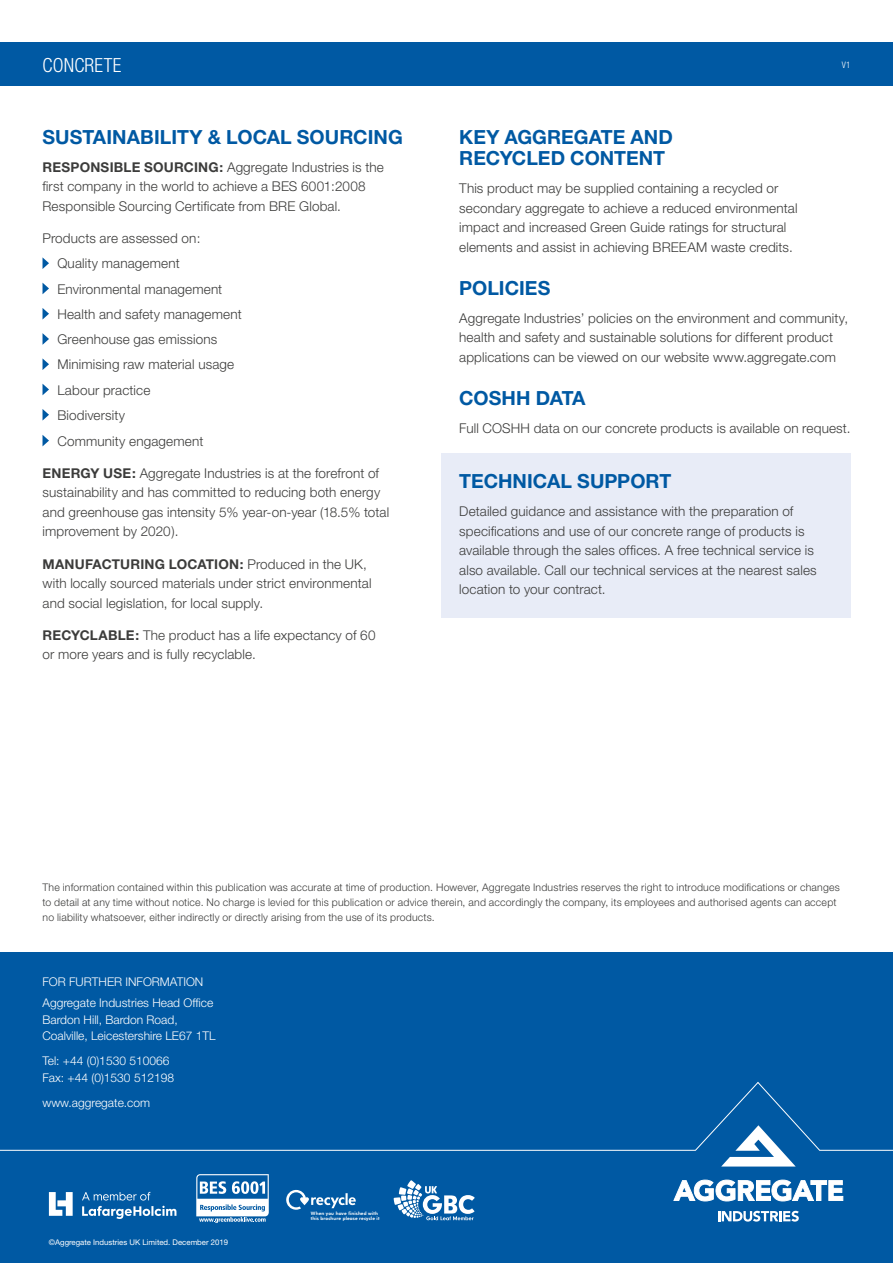
<style>
.page{position:relative;width:893px;height:1263px;background:#fff}
.page>*{position:absolute;margin:0;border:0;box-sizing:border-box;transform-origin:0 0}
.t1{font:700 19.5px/21.6px "Helvetica Neue";color:#0059a3}
.t2{font:300 condensed 19.5px "Helvetica Neue";letter-spacing:.01em;color:#fff}
.t3{font:300 13.5px/19.5px "Helvetica Neue";letter-spacing:.01em;color:#3c3c3b}
.t4{font:300 12px/16.5px "Helvetica Neue";color:#fff}
.t5{font:300 10.5px/15px "Helvetica Neue";letter-spacing:.02em;color:#3c3c3b}
.t6{font:300 condensed 9px "Helvetica Neue";color:#fff}
.t7{font:7.8px "Helvetica Neue";color:#fff}
.t8{font:800 4.65px/5.6px "Futura BT";letter-spacing:.02em;color:#fffffe}
.s1{font-weight:700}
</style>
<div class="page">
<div style="left:441px;top:453px;width:409px;height:164px;background:#e8ecf7"></div>
<div style="left:0;top:952px;width:893px;height:205px;background:#0059a3"></div>
<div style="left:0;top:1157px;width:893px;height:106px;background:#0059a3"></div>
<svg style="left:49px;top:1192px;width:24px;height:24px"></svg>
<svg style="left:82px;top:1206px;width:94px;height:13px"></svg>
<svg style="left:82px;top:1192px;width:68px;height:8px"></svg>
<svg style="left:286px;top:1190px;width:70px;height:20px"></svg>
<svg style="left:196px;top:1174px;width:73px;height:49px"></svg>
<svg style="left:0;top:1082px;width:893px;height:69px"></svg>
<svg style="left:394px;top:1180px;width:81px;height:40px"></svg>
<div style="left:0;top:43px;width:893px;height:43px;background:#0059a3"></div>
<svg style="left:721px;top:1125px;width:75px;height:41px"></svg>
<svg style="left:673px;top:1179px;width:170px;height:22px"></svg>
<svg style="left:718px;top:1211px;width:81px;height:10px"></svg>
<svg style="left:43px;top:258px;width:6px;height:11px"></svg>
<svg style="left:43px;top:283px;width:6px;height:11px"></svg>
<svg style="left:43px;top:308px;width:6px;height:11px"></svg>
<svg style="left:43px;top:333px;width:6px;height:12px"></svg>
<svg style="left:43px;top:359px;width:6px;height:11px"></svg>
<svg style="left:43px;top:384px;width:6px;height:11px"></svg>
<svg style="left:43px;top:409px;width:6px;height:11px"></svg>
<svg style="left:43px;top:435px;width:6px;height:11px"></svg>
<h1 class="t2" style="left:43px;top:54px;width:80px">CONCRETE</h1>
<p class="t6" style="left:842px;top:59px;width:10px">V1</p>
<h1 class="t1" style="left:43px;top:126px;width:362px">SUSTAINABILITY &amp; LOCAL SOURCING</h1>
<p class="t3" style="left:43px;top:157px;width:343px"><span class="s1">RESPONSIBLE SOURCING:</span> Aggregate Industries is the first company in the world to achieve a BES 6001:2008<br>Responsible Sourcing Certificate from BRE Global.</p>
<p class="t3" style="left:57px;top:225px;width:186px;line-height:25.3px;text-indent:-15px">Products are assessed on:<br>Quality management<br>Environmental management<br>Health and safety management<br>Greenhouse gas emissions<br>Minimising raw material usage<br>Labour practice<br>Biodiversity<br>Community engagement</p>
<p class="t3" style="left:43px;top:463px;width:348px"><span class="s1">ENERGY USE:</span> Aggregate Industries is at the forefront of sustainability and has committed to reducing both energy and greenhouse gas intensity 5% year-on-year (18.5% total improvement by 2020).</p>
<p class="t3" style="left:43px;top:554px;width:330px"><span class="s1">MANUFACTURING LOCATION:</span> Produced in the UK, with locally sourced materials under strict environmental and social legislation, for local supply.</p>
<p class="t3" style="left:43px;top:625px;width:334px"><span class="s1">RECYCLABLE:</span> The product has a life expectancy of 60 or more years and is fully recyclable.</p>
<h1 class="t1" style="left:459px;top:126px;width:215px">KEY AGGREGATE AND<br>RECYCLED CONTENT</h1>
<p class="t3" style="left:459px;top:179px;width:340px">This product may be supplied containing a recycled or secondary aggregate to achieve a reduced environmental impact and increased Green Guide ratings for structural elements and assist in achieving BREEAM waste credits.</p>
<h1 class="t1" style="left:459px;top:277px;width:93px">POLICIES</h1>
<p class="t3" style="left:459px;top:308px;width:390px">Aggregate Industries’ policies on the environment and community, health and safety and sustainable solutions for different product applications can be viewed on our website www.aggregate.com</p>
<h1 class="t1" style="left:459px;top:386px;width:128px">COSHH DATA</h1>
<p class="t3" style="left:459px;top:418px;width:393px">Full COSHH data on our concrete products is available on request.</p>
<h1 class="t1" style="left:459px;top:470px;width:214px">TECHNICAL SUPPORT</h1>
<p class="t3" style="left:459px;top:501px;width:359px">Detailed guidance and assistance with the preparation of specifications and use of our concrete range of products is available through the sales offices. A free technical service is also available. Call our technical services at the nearest sales location to your contract.</p>
<p class="t5" style="left:43px;top:879px;width:799px">The information contained within this publication was accurate at time of production. However, Aggregate Industries reserves the right to introduce modifications or changes to detail at any time without notice. No charge is levied for this publication or advice therein, and accordingly the company, its employees and authorised agents can accept no liability whatsoever, either indirectly or directly arising from the use of its products.</p>
<p class="t4" style="left:43px;top:971px;width:172px;line-height:20.7px">FOR FURTHER INFORMATION<br>Aggregate Industries Head Office</p>
<p class="t4" style="left:43px;top:1011px;width:174px">Bardon Hill, Bardon Road,<br>Coalville, Leicestershire LE67 1TL</p>
<p class="t4" style="left:43px;top:1052px;width:133px">Tel: +44 (0)1530 510066<br>Fax: +44 (0)1530 512198</p>
<p class="t4" style="left:43px;top:1094px;width:109px">www.aggregate.com</p>
<p class="t7" style="left:49px;top:1237px;width:181px">©Aggregate Industries UK Limited. December 2019</p>
<p class="t8" style="left:311px;top:1210px;width:70px">When you have finished with this brochure please recycle it</p>
</div>
